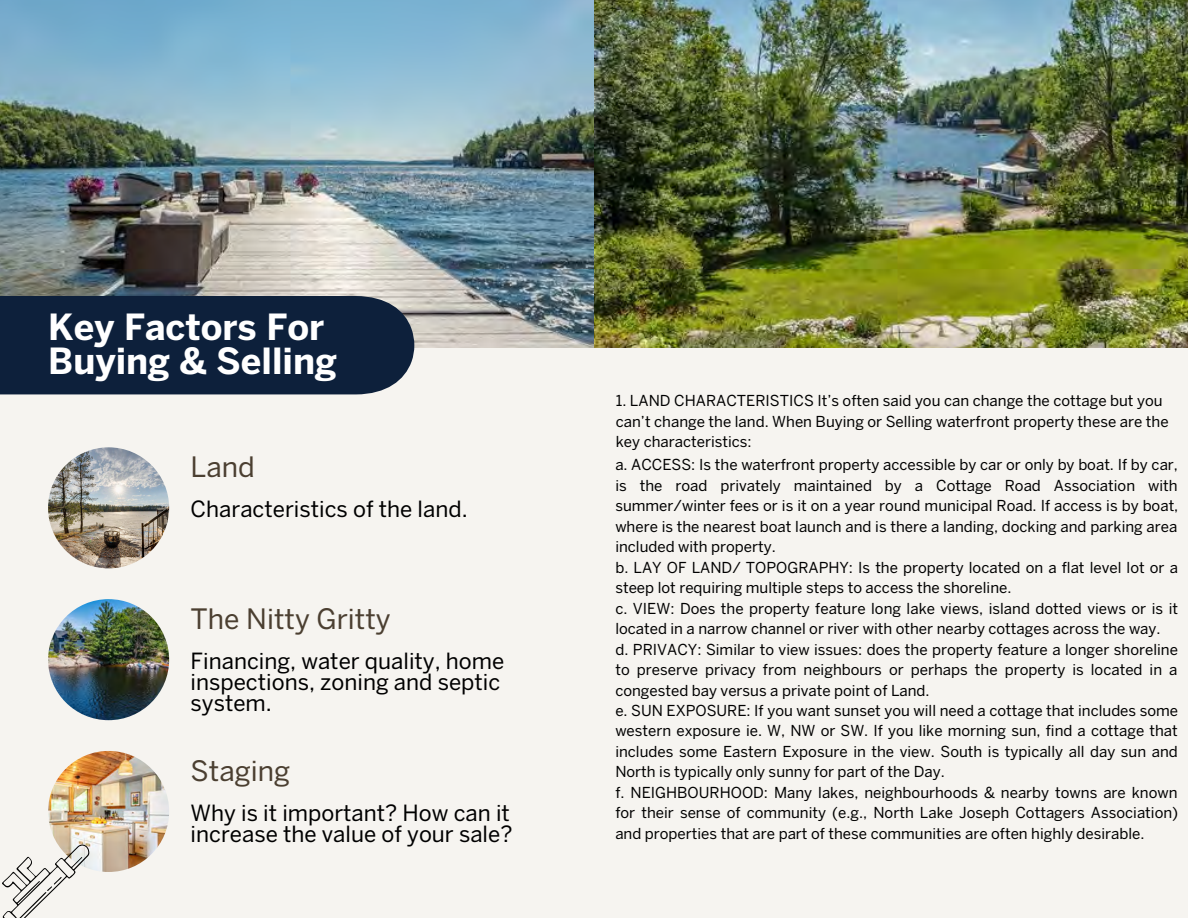
<style>
.page{position:relative;width:1188px;height:918px;background:#f6f4f0}
.page>*{position:absolute;margin:0;border:0;box-sizing:border-box;transform-origin:0 0}
.t1{font:700 35.7px/33.8px "Benton Sans";color:#fff}
.t2{font:27.9px "Benton Sans";color:#4b3f31}
.t3{font:22.2px/21.1px "Benton Sans";color:#000}
.t4{font:15px/20.4px "Benton Sans";color:#000}
</style>
<div class="page">
<img style="left:0;top:0;width:1188px;height:348px">
<div style="left:0;top:296px;width:414px;height:98px;background:#0d203b"></div>
<img style="left:48px;top:447px;width:121px;height:121px;border-radius:50%">
<img style="left:48px;top:599px;width:121px;height:121px;border-radius:50%">
<img style="left:48px;top:751px;width:121px;height:121px;border-radius:50%">
<img style="left:2px;top:804px;width:122px;height:114px">
<h1 class="t1" style="left:48px;top:313px;width:291px">Key Factors For<br>Buying &amp; Selling</h1>
<h2 class="t2" style="left:191px;top:457px;width:66px">Land</h2>
<h3 class="t3" style="left:191px;top:500px;width:279px">Characteristics of the land.</h3>
<h2 class="t2" style="left:191px;top:608px;width:202px">The Nitty Gritty</h2>
<h3 class="t3" style="left:191px;top:652px;width:315px">Financing, water quality, home inspections, zoning and septic system.</h3>
<h2 class="t2" style="left:191px;top:760px;width:101px">Staging</h2>
<h3 class="t3" style="left:191px;top:805px;width:323px;line-height:20.2px">Why is it important? How can it increase the value of your sale?</h3>
<p class="t4" style="left:616px;top:392px;width:554px">1. LAND CHARACTERISTICS It’s often said you can change the cottage but you can’t change the land. When Buying or Selling waterfront property these are the key characteristics:</p>
<p class="t4" style="left:615px;top:456px;width:565px">a. ACCESS: Is the waterfront property accessible by car or only by boat. If by car, is the road privately maintained by a Cottage Road Association with summer/winter fees or is it on a year round municipal Road. If access is by boat, where is the nearest boat launch and is there a landing, docking and parking area included with property.<br>b. LAY OF LAND/ TOPOGRAPHY: Is the property located on a flat level lot or a steep lot requiring multiple steps to access the shoreline.<br>c. VIEW: Does the property feature long lake views, island dotted views or is it located in a narrow channel or river with other nearby cottages across the way.<br>d. PRIVACY: Similar to view issues: does the property feature a longer shoreline to preserve privacy from neighbours or perhaps the property is located in a congested bay versus a private point of Land.<br>e. SUN EXPOSURE: If you want sunset you will need a cottage that includes some western exposure ie. W, NW or SW. If you like morning sun, find a cottage that includes some Eastern Exposure in the view. South is typically all day sun and North is typically only sunny for part of the Day.<br>f. NEIGHBOURHOOD: Many lakes, neighbourhoods &amp; nearby towns are known for their sense of community (e.g., North Lake Joseph Cottagers Association) and properties that are part of these communities are often highly desirable.</p>
</div>
